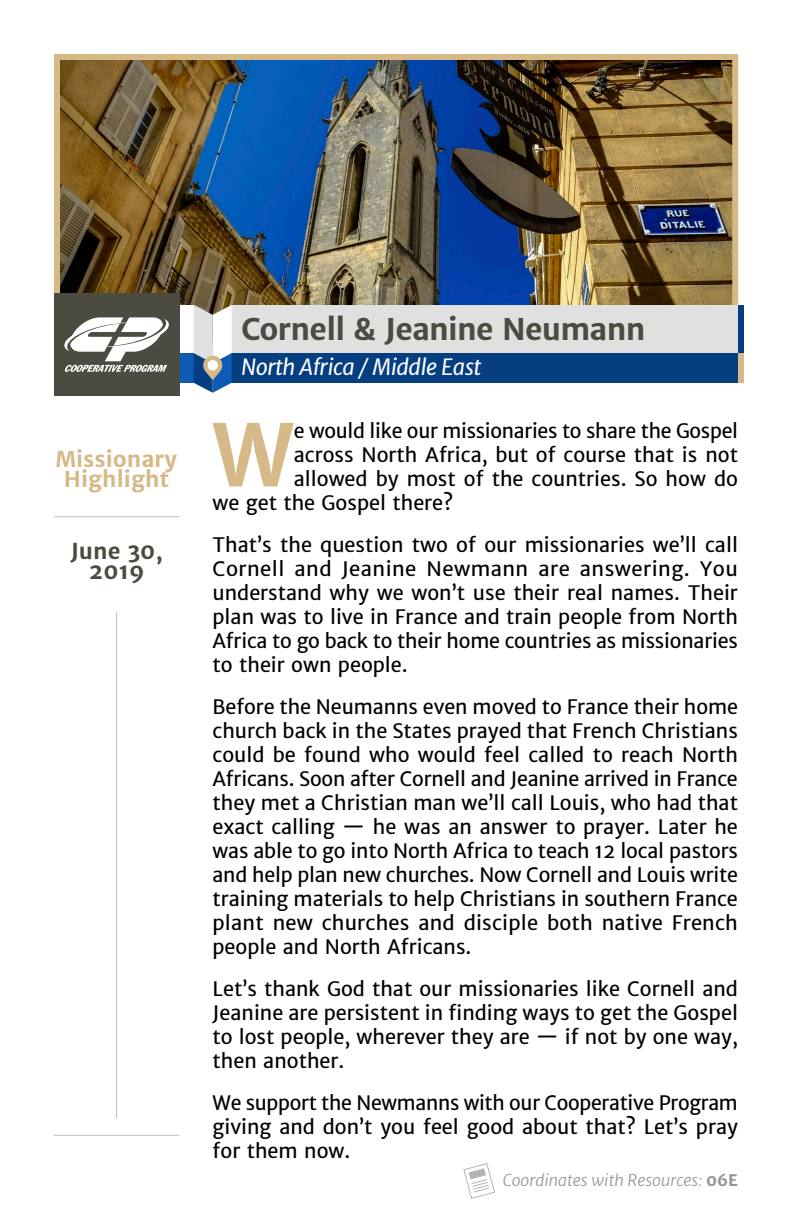
<style>
.page{position:relative;width:792px;height:1224px;background:#fff}
.page>*{position:absolute;margin:0;border:0;box-sizing:border-box;transform-origin:0 0}
.First_Paragraph{font:700 84.6px "Merriweather Sans";color:#d5ba87}
.Names{font:700 30px "Merriweather Sans";letter-spacing:-.025em;color:#4b4b41}
.Location{font:italic 22px "Merriweather Sans";letter-spacing:-.025em;color:#fff}
.Date{font:700 22px "Merriweather Sans";color:#d5ba87}
.Date-2{font:700 22px/20px "Merriweather Sans";color:#4b4b41;text-align:center}
.Body_Copy{font:20px/24px "Merriweather Sans";color:#000;text-align:justify}
.First_Paragraph-2{font:20px "Merriweather Sans";color:#000}
.Paragraph_Style_1{font:italic 300 16px "Merriweather Sans";color:#939498}
.s1{font-weight:700;font-style:normal}
</style>
<div class="page">
<img style="left:61px;top:61px;width:670px;height:244px">
<div style="left:54px;top:54px;width:684px;height:297px;border:6px solid #d5ba87"></div>
<div style="left:170px;top:305px;width:24px;height:48px;background:#fff"></div>
<div style="left:170px;top:353px;width:24px;height:30px;background:#0d5ab7"></div>
<div style="left:232px;top:305px;width:506px;height:48px;background:#e0e0e0"></div>
<div style="left:738px;top:305px;width:6px;height:48px;background:#053f81"></div>
<div style="left:738px;top:353px;width:6px;height:30px;background:#d5ba87"></div>
<div style="left:232px;top:353px;width:506px;height:30px;background:#053f81"></div>
<svg style="left:194px;top:305px;width:38px;height:88px"></svg>
<hr style="left:54px;top:1135px;width:125px;height:1px;background:#bbbdc0">
<hr style="left:54px;top:516px;width:125px;height:1px;background:#bbbdc0">
<hr style="left:116px;top:612px;width:1px;height:506px;background:#bbbdc0">
<svg style="left:463px;top:1163px;width:32px;height:36px"></svg>
<div style="left:54px;top:294px;width:125px;height:102px;background:#4b4b41"></div>
<svg style="left:64px;top:317px;width:105px;height:55px"></svg>
<p class="Date" style="left:56px;top:445px;width:123px">Missionary</p>
<p class="Date" style="left:64px;top:465px;width:107px">Highlight</p>
<p class="Date-2" style="left:70px;top:541px;width:94px">June 30,<br>2019</p>
<p class="Names" style="left:241px;top:309px;width:406px">Cornell &amp; Jeanine Neumann</p>
<p class="Location" style="left:241px;top:352px;width:242px">North Africa / Middle East</p>
<p class="First_Paragraph" style="left:212px;top:400px;width:83px">W</p>
<p class="First_Paragraph-2" style="left:294px;top:418px;width:446px">e would like our missionaries to share the Gospel</p>
<p class="First_Paragraph-2" style="left:294px;top:442px;width:446px">across North Africa, but of course that is not</p>
<p class="First_Paragraph-2" style="left:294px;top:466px;width:446px">allowed by most of the countries. So how do</p>
<p class="First_Paragraph-2" style="left:213px;top:490px;width:242px">we get the Gospel there?</p>
<p class="Body_Copy" style="left:213px;top:532px;width:527px">That’s the question two of our missionaries we’ll call Cornell and Jeanine Newmann are answering. You understand why we won’t use their real names. Their plan was to live in France and train people from North Africa to go back to their home countries as missionaries to their own people.</p>
<p class="Body_Copy" style="left:213px;top:694px;width:527px">Before the Neumanns even moved to France their home church back in the States prayed that French Christians could be found who would feel called to reach North Africans. Soon after Cornell and Jeanine arrived in France they met a Christian man we’ll call Louis, who had that exact calling — he was an answer to prayer. Later he was able to go into North Africa to teach 12 local pastors and help plan new churches. Now Cornell and Louis write training materials to help Christians in southern France plant new churches and disciple both native French people and North Africans.</p>
<p class="Body_Copy" style="left:213px;top:976px;width:527px">Let’s thank God that our missionaries like Cornell and Jeanine are persistent in finding ways to get the Gospel to lost people, wherever they are — if not by one way, then another.</p>
<p class="Body_Copy" style="left:213px;top:1090px;width:527px">We support the Newmanns with our Cooperative Program giving and don’t you feel good about that? Let’s pray for them now.</p>
<p class="Paragraph_Style_1" style="left:503px;top:1169px;width:237px">Coordinates with Resources: <span class="s1">06E</span></p>
</div>
